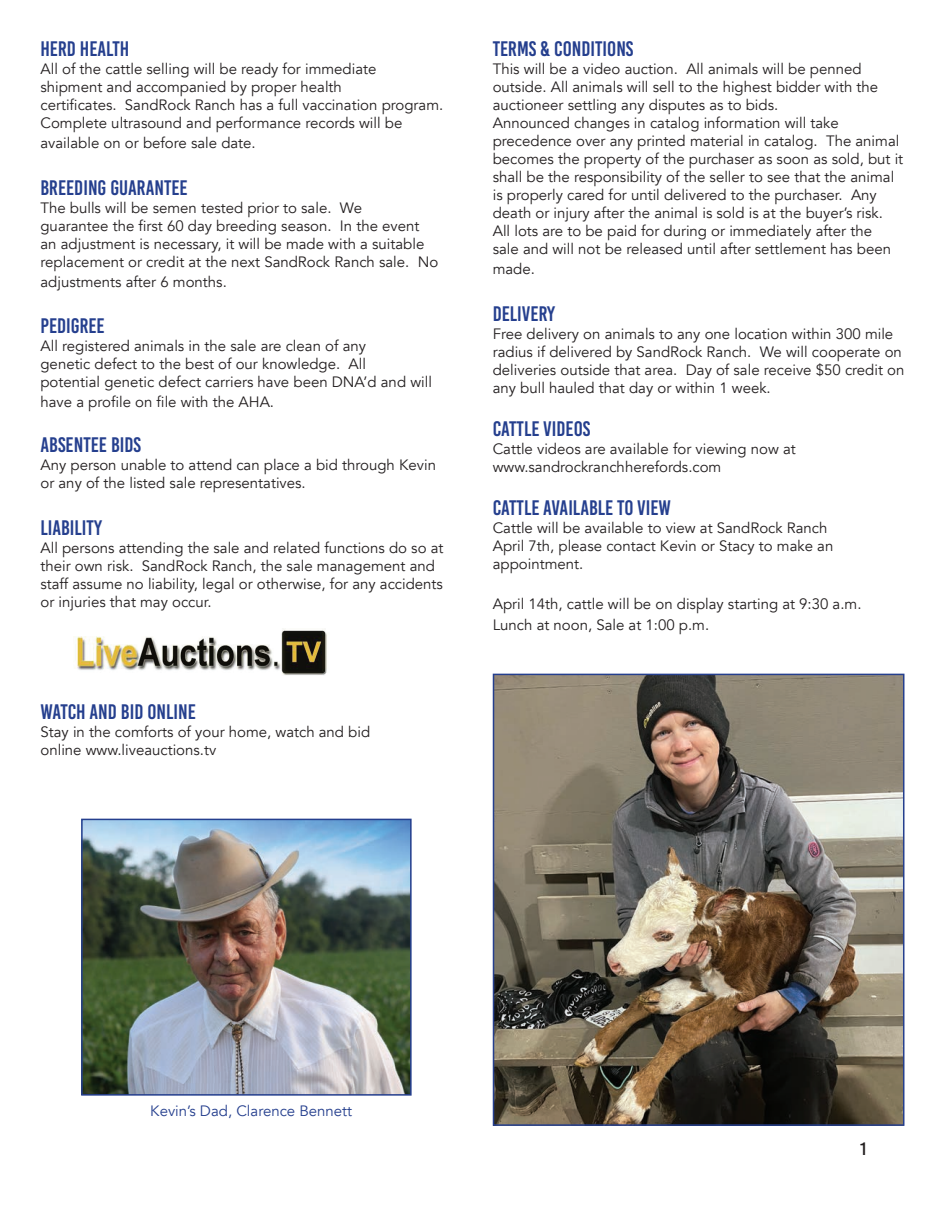
<style>
.page{position:relative;width:945px;height:1215px;background:#fff}
.page>*{position:absolute;margin:0;border:0;box-sizing:border-box;transform-origin:0 0}
.t1{font:21px "Bebas Kai";color:#253f8e}
.t2{font:18px "Bebas Kai";color:#231f20}
.t3{font:15px/18px "Avenir";color:#231f20}
.t4{font:15px "Avenir";color:#253f8e}
</style>
<div class="page">
<img style="left:74px;top:630px;width:253px;height:45px">
<img style="left:84px;top:822px;width:325px;height:271px">
<div style="left:81px;top:819px;width:331px;height:277px;border:2px solid #253f8e"></div>
<img style="left:496px;top:677px;width:405px;height:446px">
<div style="left:493px;top:674px;width:411px;height:452px;border:2px solid #253f8e"></div>
<h1 class="t1" style="left:40px;top:38px;width:90px">HERD HEALTH</h1>
<p class="t3" style="left:40px;top:60px;width:404px">All of the cattle selling will be ready for immediate<br>shipment and accompanied by proper health<br>certificates. SandRock Ranch has a full vaccination program.<br>Complete ultrasound and performance records will be</p>
<p class="t3" style="left:40px;top:134px;width:217px">available on or before sale date.</p>
<h1 class="t1" style="left:40px;top:176px;width:149px">BREEDING GUARANTEE</h1>
<p class="t3" style="left:40px;top:199px;width:399px">The bulls will be semen tested prior to sale. We<br>guarantee the first 60 day breeding season. In the event an adjustment is necessary, it will be made with a suitable replacement or credit at the next SandRock Ranch sale. No</p>
<p class="t3" style="left:40px;top:273px;width:188px">adjustments after 6 months.</p>
<h1 class="t1" style="left:40px;top:315px;width:66px">PEDIGREE</h1>
<p class="t3" style="left:40px;top:338px;width:393px">All registered animals in the sale are clean of any<br>genetic defect to the best of our knowledge. All<br>potential genetic defect carriers have been DNA’d and will</p>
<p class="t3" style="left:40px;top:393px;width:235px">have a profile on file with the AHA.</p>
<h1 class="t1" style="left:40px;top:434px;width:102px">ABSENTEE BIDS</h1>
<p class="t3" style="left:40px;top:456px;width:397px">Any person unable to attend can place a bid through Kevin or any of the listed sale representatives.</p>
<h1 class="t1" style="left:40px;top:517px;width:63px">LIABILITY</h1>
<p class="t3" style="left:40px;top:539px;width:405px">All persons attending the sale and related functions do so at their own risk. SandRock Ranch, the sale management and staff assume no liability, legal or otherwise, for any accidents or injuries that may occur.</p>
<h1 class="t1" style="left:40px;top:700px;width:157px">WATCH AND BID ONLINE</h1>
<p class="t3" style="left:40px;top:723px;width:331px">Stay in the comforts of your home, watch and bid online www.liveauctions.tv</p>
<h1 class="t1" style="left:493px;top:38px;width:142px">TERMS &amp; CONDITIONS</h1>
<p class="t3" style="left:493px;top:60px;width:412px">This will be a video auction. All animals will be penned outside. All animals will sell to the highest bidder with the auctioneer settling any disputes as to bids.<br>Announced changes in catalog information will take precedence over any printed material in catalog. The animal becomes the property of the purchaser as soon as sold, but it shall be the responsibility of the seller to see that the animal is properly cared for until delivered to the purchaser. Any death or injury after the animal is sold is at the buyer’s risk.<br>All lots are to be paid for during or immediately after the<br>sale and will not be released until after settlement has been</p>
<p class="t3" style="left:493px;top:260px;width:44px">made.</p>
<h1 class="t1" style="left:493px;top:302px;width:64px">DELIVERY</h1>
<p class="t3" style="left:493px;top:325px;width:413px">Free delivery on animals to any one location within 300 mile radius if delivered by SandRock Ranch. We will cooperate on deliveries outside that area. Day of sale receive $50 credit on any bull hauled that day or within 1 week.</p>
<h1 class="t1" style="left:493px;top:418px;width:99px">CATTLE VIDEOS</h1>
<p class="t3" style="left:493px;top:440px;width:305px">Cattle videos are available for viewing now at www.sandrockranchherefords.com</p>
<h1 class="t1" style="left:493px;top:497px;width:180px">CATTLE AVAILABLE TO VIEW</h1>
<p class="t3" style="left:493px;top:519px;width:342px">Cattle will be available to view at SandRock Ranch<br>April 7th, please contact Kevin or Stacy to make an appointment.</p>
<p class="t3" style="left:493px;top:593px;width:370px;line-height:21.6px">April 14th, cattle will be on display starting at 9:30 a.m.<br>Lunch at noon, Sale at 1:00 p.m.</p>
<p class="t4" style="left:150px;top:1102px;width:204px">Kevin’s Dad, Clarence Bennett</p>
<p class="t2" style="left:860px;top:1139px;width:8px">1</p>
</div>
